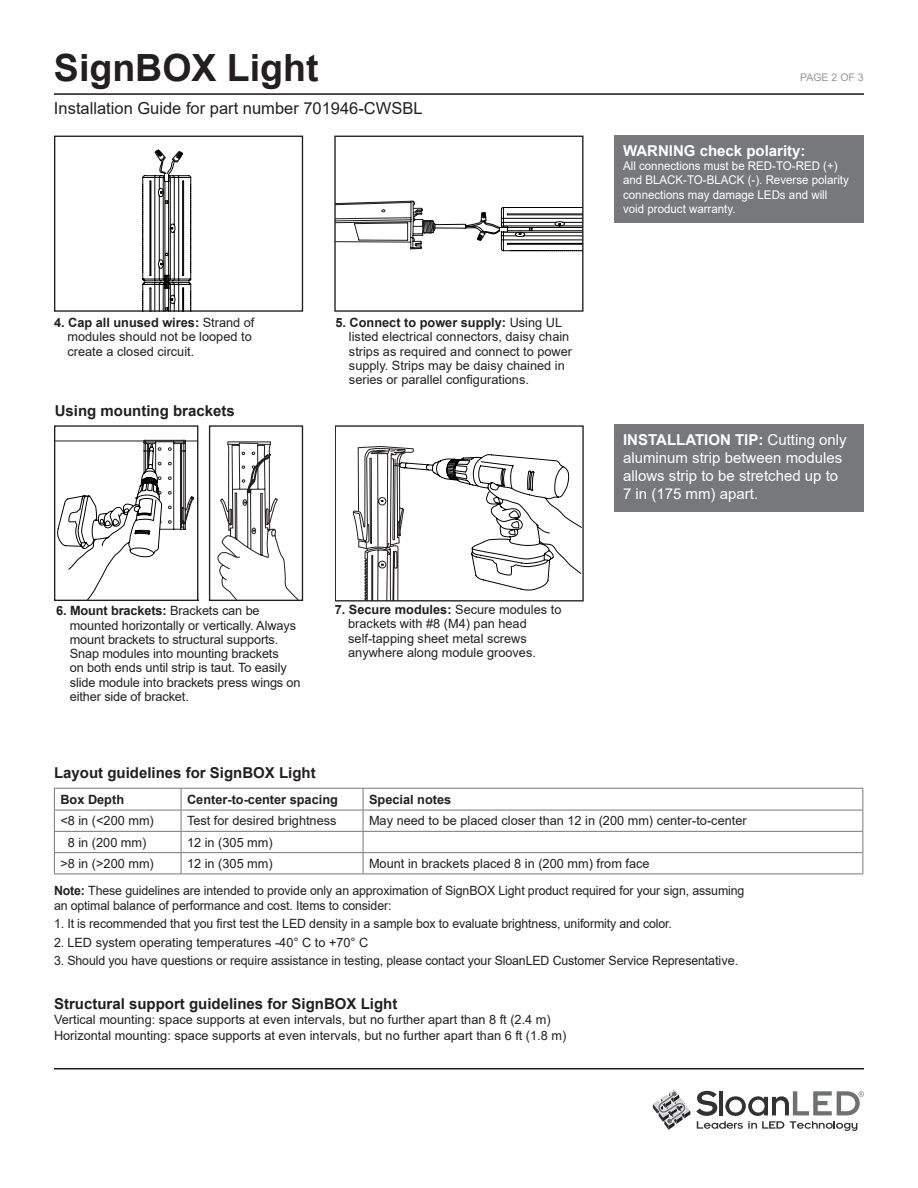
<style>
.page{position:relative;width:918px;height:1188px;background:#fff}
.page>*{position:absolute;margin:0;border:0;box-sizing:border-box;transform-origin:0 0}
.t1{font:700 37.5px "Arial";color:#231f20}
.t2{font:16.5px "Arial";color:#231f20}
.t3{font:15px/18px "Arial";color:#fff}
.t4{font:700 15px "Arial";color:#231f20}
.t5{font:700 15px "Arial";color:#fff}
.t6{font:12.75px/14.2px "Arial";color:#231f20}
.t7{font:700 12.75px "Arial";color:#231f20}
.t8{font:12px/14.4px "Arial";color:#fff;scale:.96 1}
.t9{font:10.5px "Arial";color:#939598}
.s1{font-weight:700}
.s2{color:#fff}
</style>
<div class="page">
<hr style="left:54px;top:93px;width:810px;height:2px;background:#231f20">
<hr style="left:54px;top:1068px;width:810px;height:2px;background:#231f20">
<svg style="left:653px;top:1089px;width:211px;height:42px"></svg>
<div style="left:615px;top:135px;width:249px;height:88px;background:#76787b"></div>
<div style="left:615px;top:424px;width:249px;height:88px;background:#76787b"></div>
<svg style="left:336px;top:200px;width:246px;height:51px"></svg>
<div style="left:334px;top:136px;width:250px;height:176px;border:1px solid #201d1e"></div>
<svg style="left:142px;top:150px;width:50px;height:160px"></svg>
<div style="left:54px;top:136px;width:249px;height:176px;border:1px solid #201d1e"></div>
<div style="left:335px;top:425px;width:249px;height:176px;border:1px solid #231f20"></div>
<svg style="left:352px;top:446px;width:230px;height:156px"></svg>
<hr style="left:54px;top:788px;width:127px;height:1px;background:#76787b">
<hr style="left:181px;top:788px;width:182px;height:1px;background:#76787b">
<hr style="left:363px;top:788px;width:500px;height:1px;background:#76787b">
<hr style="left:54px;top:810px;width:127px;height:1px;background:#76787b">
<hr style="left:181px;top:810px;width:182px;height:1px;background:#76787b">
<hr style="left:363px;top:810px;width:500px;height:1px;background:#76787b">
<hr style="left:54px;top:831px;width:127px;height:1px;background:#76787b">
<hr style="left:181px;top:831px;width:182px;height:1px;background:#76787b">
<hr style="left:363px;top:831px;width:500px;height:1px;background:#76787b">
<hr style="left:54px;top:852px;width:127px;height:1px;background:#76787b">
<svg style="left:54px;top:789px;width:1px;height:85px"></svg>
<hr style="left:181px;top:852px;width:182px;height:1px;background:#76787b">
<svg style="left:181px;top:789px;width:1px;height:85px"></svg>
<hr style="left:363px;top:852px;width:500px;height:1px;background:#76787b">
<svg style="left:363px;top:789px;width:1px;height:85px"></svg>
<svg style="left:862px;top:789px;width:1px;height:85px"></svg>
<hr style="left:54px;top:874px;width:127px;height:1px;background:#76787b">
<hr style="left:181px;top:874px;width:182px;height:1px;background:#76787b">
<hr style="left:363px;top:874px;width:500px;height:1px;background:#76787b">
<svg style="left:54px;top:425px;width:250px;height:176px"></svg>
<h1 class="t1" style="left:54px;top:41px;width:266px">SignBOX Light</h1>
<p class="t2" style="left:54px;top:96px;width:370px">Installation Guide for part number 701946-CWSBL</p>
<p class="t6" style="left:68px;top:316px;width:189px;text-indent:-14px"><span class="s1">4. Cap all unused wires:</span> Strand of modules should not be looped to create a closed circuit.</p>
<p class="t4" style="left:55px;top:400px;width:182px">Using mounting brackets</p>
<p class="t6" style="left:349px;top:316px;width:225px;text-indent:-14px"><span class="s1">5. Connect to power supply:</span> Using UL listed electrical connectors, daisy chain strips as required and connect to power supply. Strips may be daisy chained in series or parallel configurations.</p>
<p class="t6" style="left:70px;top:604px;width:232px;text-indent:-14px"><span class="s1">6. Mount brackets:</span> Brackets can be mounted horizontally or vertically. Always mount brackets to structural supports.<br>Snap modules into mounting brackets<br>on both ends until strip is taut. To easily slide module into brackets press wings on either side of bracket.</p>
<p class="t6" style="left:348px;top:602px;width:215px;text-indent:-14px"><span class="s1">7. Secure modules:</span> Secure modules to brackets with #8 (M4) pan head self-tapping sheet metal screws anywhere along module grooves.</p>
<p class="t4" style="left:54px;top:762px;width:263px">Layout guidelines for SignBOX Light</p>
<p class="t9" style="left:800px;top:70px;width:65px">PAGE 2 OF 3</p>
<p class="t5" style="left:623px;top:140px;width:184px">WARNING check polarity:</p>
<p class="t8" style="left:623px;top:158px;width:237px">All connections must be RED-TO-RED (+) and BLACK-TO-BLACK (-). Reverse polarity connections may damage LEDs and will void product warranty.</p>
<p class="t3" style="left:623px;top:431px;width:225px"><span class="s1">INSTALLATION TIP:</span> Cutting only aluminum strip between modules allows strip to be stretched up to<br>7 in (175 mm) apart.</p>
<p class="t7" style="left:60px;top:790px;width:65px">Box Depth</p>
<p class="t7" style="left:187px;top:790px;width:152px">Center-to-center spacing</p>
<p class="t7" style="left:369px;top:790px;width:84px">Special notes</p>
<p class="t6" style="left:60px;top:814px;width:95px">&lt;8 in (&lt;200 mm)</p>
<p class="t6" style="left:187px;top:814px;width:151px">Test for desired brightness</p>
<p class="t6" style="left:369px;top:814px;width:379px">May need to be placed closer than 12 in (200 mm) center-to-center</p>
<p class="t6" style="left:60px;top:835px;width:88px"><span class="s2">&lt;</span>8 in (200 mm)</p>
<p class="t6" style="left:187px;top:835px;width:87px">12 in (305 mm)</p>
<p class="t6" style="left:60px;top:856px;width:95px">&gt;8 in (&gt;200 mm)</p>
<p class="t6" style="left:187px;top:856px;width:87px">12 in (305 mm)</p>
<p class="t6" style="left:369px;top:856px;width:282px">Mount in brackets placed 8 in (200 mm) from face</p>
<p class="t6" style="left:54px;top:884px;width:692px"><span class="s1">Note:</span> These guidelines are intended to provide only an approximation of SignBOX Light product required for your sign, assuming an optimal balance of performance and cost. Items to consider:</p>
<p class="t6" style="left:54px;top:916px;width:620px">1. It is recommended that you first test the LED density in a sample box to evaluate brightness, uniformity and color.</p>
<p class="t6" style="left:54px;top:935px;width:316px">2. LED system operating temperatures -40° C to +70° C</p>
<p class="t6" style="left:54px;top:953px;width:686px">3. Should you have questions or require assistance in testing, please contact your SloanLED Customer Service Representative.</p>
<p class="t4" style="left:54px;top:993px;width:345px">Structural support guidelines for SignBOX Light</p>
<p class="t6" style="left:54px;top:1013px;width:498px">Vertical mounting: space supports at even intervals, but no further apart than 8 ft (2.4 m)</p>
<p class="t6" style="left:54px;top:1028px;width:514px">Horizontal mounting: space supports at even intervals, but no further apart than 6 ft (1.8 m)</p>
</div>
